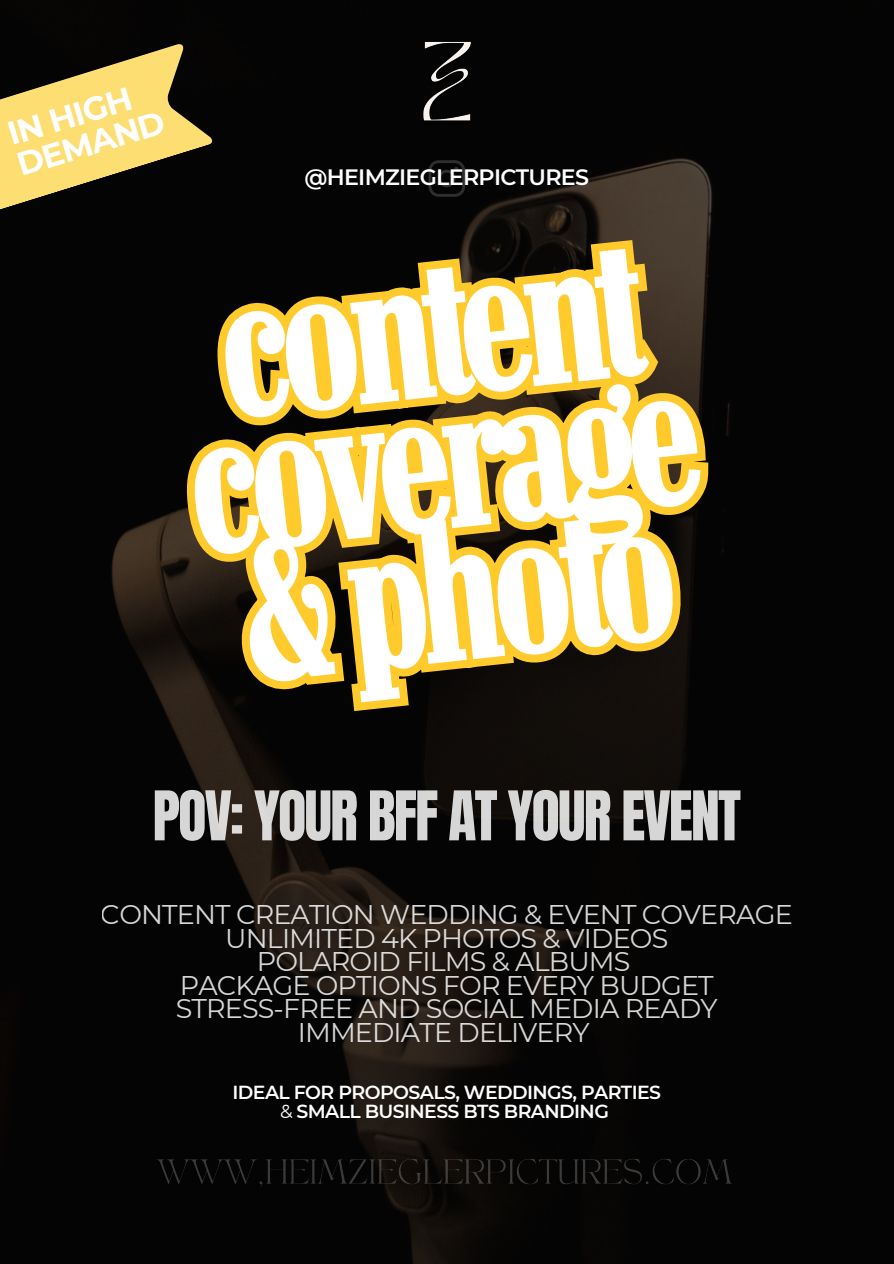
<style>
.page{position:relative;width:894px;height:1264px;background:#fff}
.page>*{position:absolute;margin:0;border:0;box-sizing:border-box;transform-origin:0 0}
.t1{font:211.5px "Neo Contact LT Pro";color:#fff}
.t2{font:58.2px "Anton";letter-spacing:-.03em;color:#fff}
.t3{font:700 32.55px/32px "Montserrat";color:#fff}
.t4{font:27px/23.7px "Montserrat";letter-spacing:-.03em;color:#fff;text-align:center}
.t5{font:600 22.2px "Montserrat";letter-spacing:-.03em;color:#fff}
.t6{font:600 18.9px "Montserrat";letter-spacing:-.03em;color:#fff}
.s1{font-weight:400}
</style>
<div class="page">
<img style="left:0;top:0;width:893px;height:1263px">
<svg style="left:198px;top:230px;width:472px;height:110px;background:#6d5717"></svg>
<svg style="left:165px;top:340px;width:564px;height:277px;background:#98781d"></svg>
<svg style="left:221px;top:478px;width:477px;height:253px;background:#92731b"></svg>
<svg style="left:428px;top:160px;width:37px;height:37px"></svg>
<svg style="left:0;top:43px;width:214px;height:168px;background:#8f7e41"></svg>
<img style="left:154px;top:1155px;width:583px;height:38px">
<img style="left:417px;top:38px;width:59px;height:107px">
<h5 class="t3" style="left:4px;top:119px;width:154px;rotate:-17deg">IN HIGH<br>DEMAND</h5>
<p class="t5" style="left:304px;top:164px;width:286px">@HEIMZIEGLERPICTURES</p>
<p class="t1" style="left:213px;top:277px;width:422px;rotate:-6deg">content</p>
<p class="t1" style="left:183px;top:414px;width:512px;rotate:-6deg">coverage</p>
<p class="t1" style="left:236px;top:541px;width:433px;rotate:-6deg">&amp;photo</p>
<h2 class="t2" style="left:152px;top:774px;width:589px">POV: YOUR BFF AT YOUR EVENT</h2>
<p class="t4" style="left:101px;top:902px;width:693px">CONTENT CREATION WEDDING &amp; EVENT COVERAGE<br>UNLIMITED 4K PHOTOS &amp; VIDEOS<br>POLAROID FILMS &amp; ALBUMS<br>PACKAGE OPTIONS FOR EVERY BUDGET<br>STRESS-FREE AND SOCIAL MEDIA READY<br>IMMEDIATE DELIVERY</p>
<h3 class="t6" style="left:232px;top:1080px;width:430px">IDEAL FOR PROPOSALS, WEDDINGS, PARTIES</h3>
<p class="t6" style="left:280px;top:1099px;width:330px"><span class="s1">&amp;</span> SMALL BUSINESS BTS BRANDING</p>
</div>
